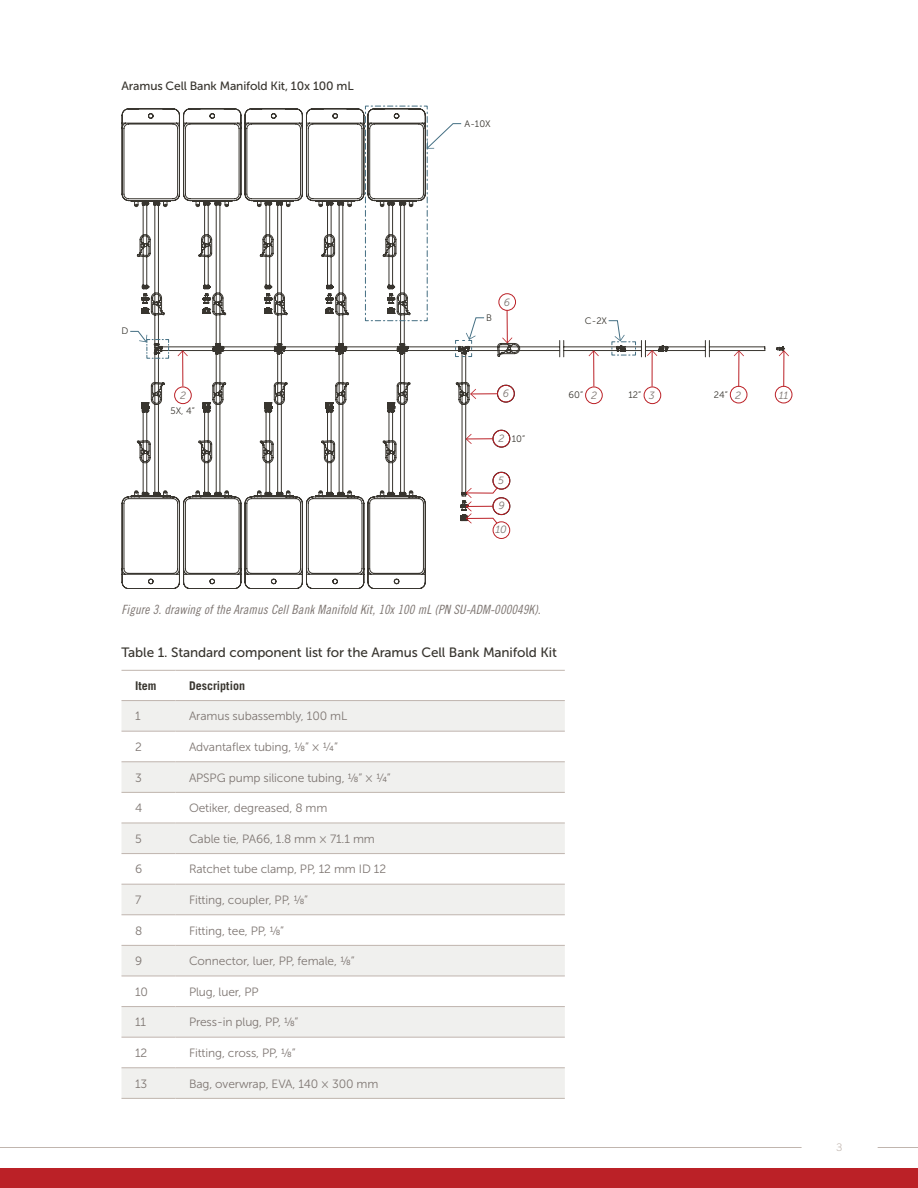
<style>
.page{position:relative;width:918px;height:1188px;background:#fff}
.page>*{position:absolute;margin:0;border:0;box-sizing:border-box;transform-origin:0 0}
.t1{font:13.5px "Museo Sans 500";letter-spacing:-.01em;color:#38352f}
.t2{font:12.75px "Trade Gothic LT Std Cn 18 Obl";letter-spacing:.005em;color:#7e7672}
.t3{font:12px "Museo Sans 300";letter-spacing:-.01em;color:#7e7672}
.t4{font:12px "Museo Sans 500";letter-spacing:-.01em;color:#38352f}
.t5{font:700 12px "Trade Gothic LT Std";color:#38352f}
.t6{font:italic 10.5px "Museo Sans 300";color:#7e7672}
.t7{font:300 10.5px "Trade Gothic LT Std";color:#c0b5ae}
.t8{font:9.3px "Museo Sans 300";color:#38352f}
.s1{font-style:italic;font-size:10.5px;color:#7e7672}
</style>
<div class="page">
<div style="left:0;top:1168px;width:918px;height:20px;background:#bb2127"></div>
<hr style="left:878px;top:1147px;width:40px;height:1px;background:#c0b5ae">
<hr style="left:0;top:1147px;width:802px;height:1px;background:#c0b5ae">
<svg style="left:122px;top:701px;width:443px;height:397px;fill:#f0f0ee"></svg>
<hr style="left:122px;top:670px;width:54px;height:1px;background:#c0b5ae">
<hr style="left:176px;top:670px;width:389px;height:1px;background:#c0b5ae">
<hr style="left:122px;top:700px;width:54px;height:1px;background:#c0b5ae">
<hr style="left:176px;top:700px;width:389px;height:1px;background:#c0b5ae">
<hr style="left:122px;top:731px;width:54px;height:1px;background:#c0b5ae">
<hr style="left:176px;top:731px;width:389px;height:1px;background:#c0b5ae">
<hr style="left:122px;top:762px;width:54px;height:1px;background:#c0b5ae">
<hr style="left:176px;top:762px;width:389px;height:1px;background:#c0b5ae">
<hr style="left:122px;top:792px;width:54px;height:1px;background:#c0b5ae">
<hr style="left:176px;top:792px;width:389px;height:1px;background:#c0b5ae">
<hr style="left:122px;top:823px;width:54px;height:1px;background:#c0b5ae">
<hr style="left:176px;top:823px;width:389px;height:1px;background:#c0b5ae">
<hr style="left:122px;top:853px;width:54px;height:1px;background:#c0b5ae">
<hr style="left:176px;top:853px;width:389px;height:1px;background:#c0b5ae">
<hr style="left:122px;top:884px;width:54px;height:1px;background:#c0b5ae">
<hr style="left:176px;top:884px;width:389px;height:1px;background:#c0b5ae">
<hr style="left:122px;top:915px;width:54px;height:1px;background:#c0b5ae">
<hr style="left:176px;top:915px;width:389px;height:1px;background:#c0b5ae">
<hr style="left:122px;top:945px;width:54px;height:1px;background:#c0b5ae">
<hr style="left:176px;top:945px;width:389px;height:1px;background:#c0b5ae">
<hr style="left:122px;top:976px;width:54px;height:1px;background:#c0b5ae">
<hr style="left:176px;top:976px;width:389px;height:1px;background:#c0b5ae">
<hr style="left:122px;top:1006px;width:54px;height:1px;background:#c0b5ae">
<hr style="left:176px;top:1006px;width:389px;height:1px;background:#c0b5ae">
<hr style="left:122px;top:1037px;width:54px;height:1px;background:#c0b5ae">
<hr style="left:176px;top:1037px;width:389px;height:1px;background:#c0b5ae">
<hr style="left:122px;top:1068px;width:54px;height:1px;background:#c0b5ae">
<hr style="left:176px;top:1068px;width:389px;height:1px;background:#c0b5ae">
<hr style="left:122px;top:1098px;width:54px;height:1px;background:#c0b5ae">
<hr style="left:176px;top:1098px;width:389px;height:1px;background:#c0b5ae">
<svg style="left:122px;top:108px;width:532px;height:481px"></svg>
<svg style="left:466px;top:430px;width:44px;height:17px"></svg>
<div style="left:493px;top:430px;width:17px;height:17px;border:1px solid #bb2127;border-radius:50%"></div>
<svg style="left:465px;top:472px;width:45px;height:52px"></svg>
<div style="left:493px;top:521px;width:17px;height:18px;border:1px solid #bb2127;border-radius:50%"></div>
<svg style="left:130px;top:106px;width:662px;height:298px"></svg>
<p class="t4" style="left:122px;top:79px;width:234px">Aramus Cell Bank Manifold Kit, 10x 100 mL</p>
<p class="t8" style="left:465px;top:118px;width:28px">A-10X</p>
<p class="t6" style="left:504px;top:296px;width:8px">6</p>
<p class="t8" style="left:122px;top:326px;width:8px">D</p>
<p class="t8" style="left:486px;top:313px;width:7px">B</p>
<p class="t8" style="left:585px;top:315px;width:24px">C-2X</p>
<p class="t6" style="left:180px;top:389px;width:7px">2</p>
<p class="t6" style="left:503px;top:388px;width:8px">6</p>
<p class="t6" style="left:779px;top:389px;width:11px">11</p>
<p class="t8" style="left:569px;top:390px;width:30px">60” <span class="s1">2</span></p>
<p class="t8" style="left:628px;top:390px;width:28px">12” <span class="s1">3</span></p>
<p class="t8" style="left:714px;top:390px;width:29px">24” <span class="s1">2</span></p>
<p class="t8" style="left:171px;top:406px;width:26px">5X, 4”</p>
<p class="t8" style="left:498px;top:433px;width:28px"><span class="s1">2</span> 10”</p>
<p class="t6" style="left:498px;top:475px;width:7px">5</p>
<p class="t6" style="left:498px;top:500px;width:8px">9</p>
<p class="t6" style="left:495px;top:524px;width:13px">10</p>
<p class="t2" style="left:122px;top:602px;width:421px">Figure 3. drawing of the Aramus Cell Bank Manifold Kit, 10x 100 mL (PN SU-ADM-000049K).</p>
<p class="t1" style="left:122px;top:645px;width:437px">Table 1. Standard component list for the Aramus Cell Bank Manifold Kit</p>
<p class="t5" style="left:135px;top:678px;width:23px">Item</p>
<p class="t5" style="left:189px;top:678px;width:58px">Description</p>
<p class="t3" style="left:135px;top:710px;width:7px">1</p>
<p class="t3" style="left:189px;top:710px;width:160px">Aramus subassembly, 100 mL</p>
<p class="t3" style="left:135px;top:740px;width:8px">2</p>
<p class="t3" style="left:189px;top:740px;width:150px">Advantaflex tubing, 1/8” × ¼”</p>
<p class="t3" style="left:135px;top:771px;width:8px">3</p>
<p class="t3" style="left:189px;top:771px;width:203px">APSPG pump silicone tubing, 1/8” × 1/4”</p>
<p class="t3" style="left:135px;top:802px;width:9px">4</p>
<p class="t3" style="left:189px;top:802px;width:140px">Oetiker, degreased, 8 mm</p>
<p class="t3" style="left:135px;top:832px;width:8px">5</p>
<p class="t3" style="left:189px;top:832px;width:187px">Cable tie, PA66, 1.8 mm × 71.1 mm</p>
<p class="t3" style="left:135px;top:863px;width:9px">6</p>
<p class="t3" style="left:189px;top:863px;width:199px">Ratchet tube clamp, PP, 12 mm ID 12</p>
<p class="t3" style="left:135px;top:893px;width:8px">7</p>
<p class="t3" style="left:189px;top:893px;width:121px">Fitting, coupler, PP, 1/8”</p>
<p class="t3" style="left:135px;top:924px;width:9px">8</p>
<p class="t3" style="left:189px;top:924px;width:97px">Fitting, tee, PP, 1/8”</p>
<p class="t3" style="left:135px;top:955px;width:9px">9</p>
<p class="t3" style="left:189px;top:955px;width:167px">Connector, luer, PP, female, 1/8”</p>
<p class="t3" style="left:135px;top:985px;width:14px">10</p>
<p class="t3" style="left:189px;top:985px;width:71px">Plug, luer, PP</p>
<p class="t3" style="left:135px;top:1016px;width:13px">11</p>
<p class="t3" style="left:189px;top:1016px;width:111px">Press-in plug, PP, 1/8”</p>
<p class="t3" style="left:135px;top:1046px;width:14px">12</p>
<p class="t3" style="left:189px;top:1046px;width:108px">Fitting, cross, PP, 1/8”</p>
<p class="t3" style="left:135px;top:1077px;width:14px">13</p>
<p class="t3" style="left:189px;top:1077px;width:191px">Bag, overwrap, EVA, 140 × 300 mm</p>
<p class="t7" style="left:837px;top:1141px;width:7px">3</p>
</div>
